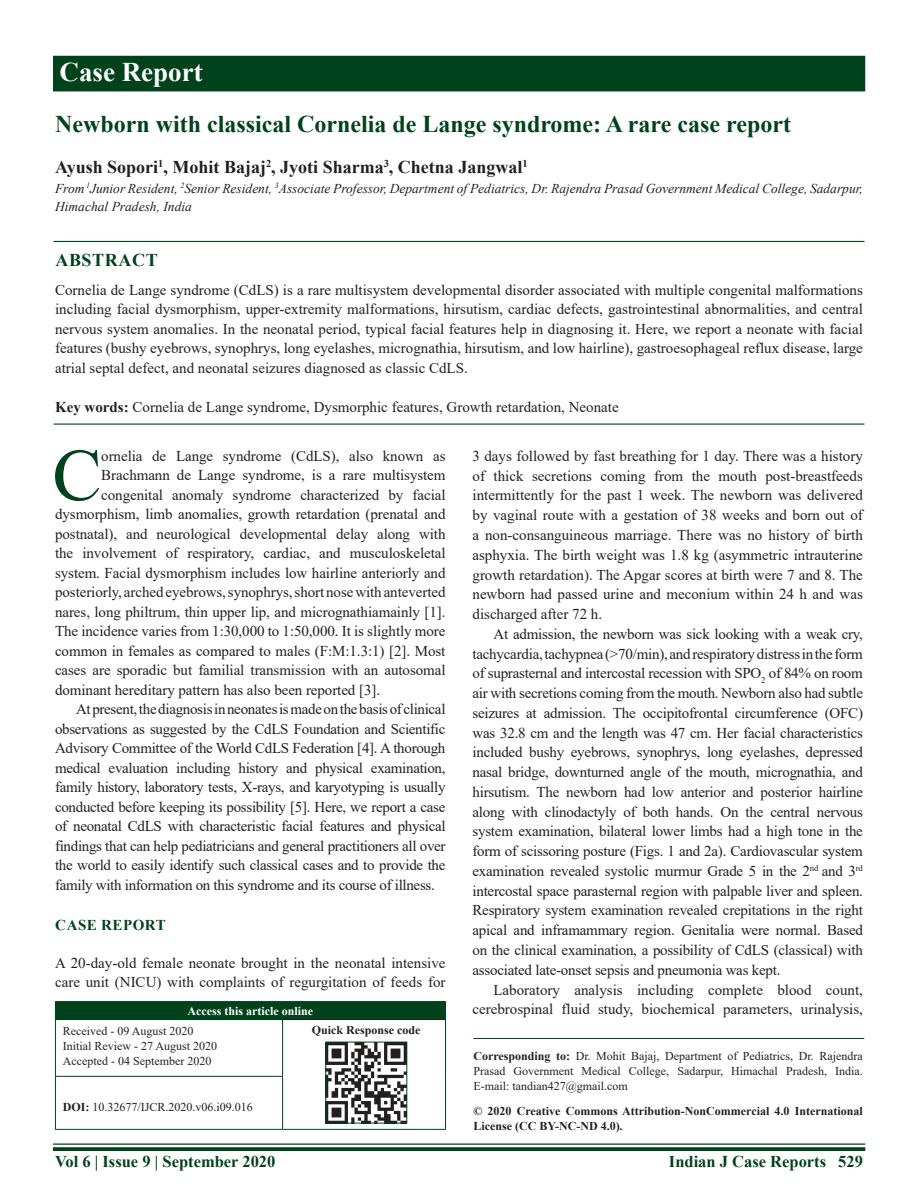
<style>
.page{position:relative;width:918px;height:1188px;background:#fff}
.page>*{position:absolute;margin:0;border:0;box-sizing:border-box;transform-origin:0 0}
.DROP_CAP_TX{font:73.95px "Times New Roman";color:#00421c}
.AH{font:700 27px "Times New Roman";color:#fff}
.AT{font:700 24px "Times New Roman";color:#00421c}
.AU{font:700 18px "Times New Roman";color:#231f20}
.ABSH{font:700 18px "Times New Roman";letter-spacing:.035em;color:#00421c}
.RF{font:700 16.5px "Times New Roman";color:#00421c}
.TX{font:15px/19.8px "Times New Roman";color:#231f20;text-align:justify}
.DROP_CAP_TX-2{font:15px "Times New Roman";letter-spacing:-.005em;color:#231f20}
.TXFL{font:15px/19.8px "Times New Roman";color:#231f20}
.ABS{font:15px/19.5px "Times New Roman";color:#231f20;text-align:justify}
.KWD{font:15px "Times New Roman";color:#231f20}
.t1{font:700 15px "Times New Roman";letter-spacing:.035em;color:#00421c}
.AFF{font:italic 13.5px/18px "Times New Roman";color:#231f20}
.ADD{font:12px/15px "Times New Roman";color:#231f20;text-align:justify}
.CR{font:700 12px/15px "Times New Roman";color:#231f20}
.HIS{font:12px/15px "Times New Roman";color:#231f20}
.DOI{font:12px "Times New Roman";color:#231f20}
.AAO{font:700 12px "Times New Roman";color:#fff}
.QR{font:700 12px "Times New Roman";color:#231f20}
.s1{font-weight:700}
</style>
<div class="page">
<hr style="left:53px;top:1143px;width:812px;height:2px;background:#00421c">
<svg style="left:53px;top:1147px;width:812px;height:4px;background:#0f4d29"></svg>
<div style="left:53px;top:56px;width:812px;height:35px;background:#00421c"></div>
<hr style="left:54px;top:241px;width:810px;height:1px;background:#00421c">
<hr style="left:54px;top:424px;width:810px;height:1px;background:#00421c">
<div style="left:55px;top:1002px;width:391px;height:18px;background:#00421c"></div>
<hr style="left:283px;top:1019px;width:162px;height:1px;background:#231f20">
<hr style="left:55px;top:1001px;width:228px;height:1px;background:#00421c">
<hr style="left:283px;top:1001px;width:163px;height:1px;background:#00421c">
<hr style="left:445px;top:1020px;width:1px;height:56px;background:#00421c">
<hr style="left:445px;top:1076px;width:1px;height:53px;background:#00421c">
<hr style="left:283px;top:1129px;width:163px;height:1px;background:#00421c">
<hr style="left:55px;top:1020px;width:1px;height:56px;background:#00421c">
<hr style="left:282px;top:1020px;width:1px;height:56px;background:#00421c">
<hr style="left:55px;top:1076px;width:228px;height:1px;background:#00421c">
<hr style="left:55px;top:1077px;width:1px;height:52px;background:#00421c">
<hr style="left:282px;top:1077px;width:1px;height:52px;background:#00421c">
<hr style="left:55px;top:1129px;width:228px;height:1px;background:#00421c">
<img style="left:328px;top:1044px;width:77px;height:77px">
<div style="left:326px;top:1042px;width:81px;height:81px;border:1px solid #00421c"></div>
<hr style="left:473px;top:1038px;width:391px;height:1px;background:#00421c">
<p class="AH" style="left:60px;top:52px;width:145px">Case Report</p>
<p class="AT" style="left:55px;top:106px;width:737px">Newborn with classical Cornelia de Lange syndrome: A rare case report</p>
<p class="AU" style="left:55px;top:154px;width:474px">Ayush Sopori<sup>1</sup>, Mohit Bajaj<sup>2</sup>, Jyoti Sharma<sup>3</sup>, Chetna Jangwal<sup>1</sup></p>
<p class="AFF" style="left:55px;top:179px;width:809px">From <sup>1</sup>Junior Resident, <sup>2</sup>Senior Resident, <sup>3</sup>Associate Professor, Department of Pediatrics, Dr. Rajendra Prasad Government Medical College, Sadarpur,<br>Himachal Pradesh, India</p>
<p class="ABSH" style="left:55px;top:247px;width:104px">ABSTRACT</p>
<p class="ABS" style="left:55px;top:279px;width:809px">Cornelia de Lange syndrome (CdLS) is a rare multisystem developmental disorder associated with multiple congenital malformations including facial dysmorphism, upper-extremity malformations, hirsutism, cardiac defects, gastrointestinal abnormalities, and central nervous system anomalies. In the neonatal period, typical facial features help in diagnosing it. Here, we report a neonate with facial features (bushy eyebrows, synophrys, long eyelashes, micrognathia, hirsutism, and low hairline), gastroesophageal reflux disease, large atrial septal defect, and neonatal seizures diagnosed as classic CdLS.</p>
<p class="KWD" style="left:55px;top:396px;width:565px"><span class="s1">Key words:</span> Cornelia de Lange syndrome, Dysmorphic features, Growth retardation, Neonate</p>
<p class="DROP_CAP_TX" style="left:52px;top:423px;width:51px">C</p>
<p class="DROP_CAP_TX-2" style="left:101px;top:445px;width:346px">ornelia de Lange syndrome (CdLS), also known as</p>
<p class="DROP_CAP_TX-2" style="left:101px;top:465px;width:346px">Brachmann de Lange syndrome, is a rare multisystem</p>
<p class="DROP_CAP_TX-2" style="left:101px;top:484px;width:346px">congenital anomaly syndrome characterized by facial</p>
<p class="DROP_CAP_TX-2" style="left:55px;top:504px;width:392px">dysmorphism, limb anomalies, growth retardation (prenatal and</p>
<p class="DROP_CAP_TX-2" style="left:55px;top:523px;width:392px">postnatal), and neurological developmental delay along with</p>
<p class="DROP_CAP_TX-2" style="left:55px;top:543px;width:392px">the involvement of respiratory, cardiac, and musculoskeletal</p>
<p class="DROP_CAP_TX-2" style="left:55px;top:562px;width:392px">system. Facial dysmorphism includes low hairline anteriorly and</p>
<p class="DROP_CAP_TX-2" style="left:55px;top:582px;width:392px">posteriorly, arched eyebrows, synophrys, short nose with anteverted</p>
<p class="DROP_CAP_TX-2" style="left:55px;top:601px;width:392px">nares, long philtrum, thin upper lip, and micrognathiamainly [1].</p>
<p class="DROP_CAP_TX-2" style="left:55px;top:621px;width:392px">The incidence varies from 1:30,000 to 1:50,000. It is slightly more</p>
<p class="DROP_CAP_TX-2" style="left:55px;top:640px;width:392px">common in females as compared to males (F:M:1.3:1) [2]. Most</p>
<p class="DROP_CAP_TX-2" style="left:55px;top:660px;width:392px">cases are sporadic but familial transmission with an autosomal</p>
<p class="DROP_CAP_TX-2" style="left:55px;top:679px;width:327px">dominant hereditary pattern has also been reported [3].</p>
<p class="TX" style="left:55px;top:699px;width:392px;text-indent:21px">At present, the diagnosis in neonates is made on the basis of clinical observations as suggested by the CdLS Foundation and Scientific Advisory Committee of the World CdLS Federation [4]. A thorough medical evaluation including history and physical examination, family history, laboratory tests, X-rays, and karyotyping is usually conducted before keeping its possibility [5]. Here, we report a case of neonatal CdLS with characteristic facial features and physical findings that can help pediatricians and general practitioners all over the world to easily identify such classical cases and to provide the family with information on this syndrome and its course of illness.</p>
<h1 class="t1" style="left:55px;top:915px;width:112px">CASE REPORT</h1>
<p class="TXFL" style="left:55px;top:953px;width:392px">A 20-day-old female neonate brought in the neonatal intensive care unit (NICU) with complaints of regurgitation of feeds for</p>
<p class="AAO" style="left:188px;top:1002px;width:127px">Access this article online</p>
<p class="HIS" style="left:63px;top:1023px;width:156px">Received - 09 August 2020<br>Initial Review - 27 August 2020<br>Accepted - 04 September 2020</p>
<p class="QR" style="left:312px;top:1021px;width:110px">Quick Response code</p>
<p class="DOI" style="left:63px;top:1098px;width:192px"><span class="s1">DOI:</span> 10.32677/IJCR.2020.v06.i09.016</p>
<p class="TXFL" style="left:472px;top:446px;width:392px;text-align:justify">3 days followed by fast breathing for 1 day. There was a history of thick secretions coming from the mouth post-breastfeeds intermittently for the past 1 week. The newborn was delivered by vaginal route with a gestation of 38 weeks and born out of a non-consanguineous marriage. There was no history of birth asphyxia. The birth weight was 1.8 kg (asymmetric intrauterine growth retardation). The Apgar scores at birth were 7 and 8. The newborn had passed urine and meconium within 24 h and was discharged after 72 h.</p>
<p class="TX" style="left:472px;top:623px;width:392px;text-indent:21px">At admission, the newborn was sick looking with a weak cry, tachycardia, tachypnea (&gt;70/min), and respiratory distress in the form of suprasternal and intercostal recession with SPO<sub>2</sub> of 84% on room air with secretions coming from the mouth. Newborn also had subtle seizures at admission. The occipitofrontal circumference (OFC) was 32.8 cm and the length was 47 cm. Her facial characteristics included bushy eyebrows, synophrys, long eyelashes, depressed nasal bridge, downturned angle of the mouth, micrognathia, and hirsutism. The newborn had low anterior and posterior hairline along with clinodactyly of both hands. On the central nervous system examination, bilateral lower limbs had a high tone in the form of scissoring posture (Figs. 1 and 2a). Cardiovascular system examination revealed systolic murmur Grade 5 in the 2<sup>nd</sup> and 3<sup>rd </sup>intercostal space parasternal region with palpable liver and spleen.<br>Respiratory system examination revealed crepitations in the right apical and inframammary region. Genitalia were normal. Based on the clinical examination, a possibility of CdLS (classical) with associated late-onset sepsis and pneumonia was kept.</p>
<p class="TX" style="left:472px;top:979px;width:392px;text-align:right">Laboratory analysis including complete blood count, cerebrospinal fluid study, biochemical parameters, urinalysis,</p>
<p class="ADD" style="left:473px;top:1048px;width:391px"><span class="s1">Corresponding to:</span> Dr. Mohit Bajaj, Department of Pediatrics, Dr. Rajendra Prasad Government Medical College, Sadarpur, Himachal Pradesh, India.<br>E-mail: tandian427@gmail.com</p>
<p class="CR" style="left:473px;top:1103px;width:391px">© 2020 Creative Commons Attribution-NonCommercial 4.0 International<br>License (CC BY-NC-ND 4.0).</p>
<p class="RF" style="left:55px;top:1150px;width:222px">Vol 6 | Issue 9 | September 2020</p>
<p class="RF" style="left:669px;top:1150px;width:195px">Indian J Case Reports 529</p>
</div>
